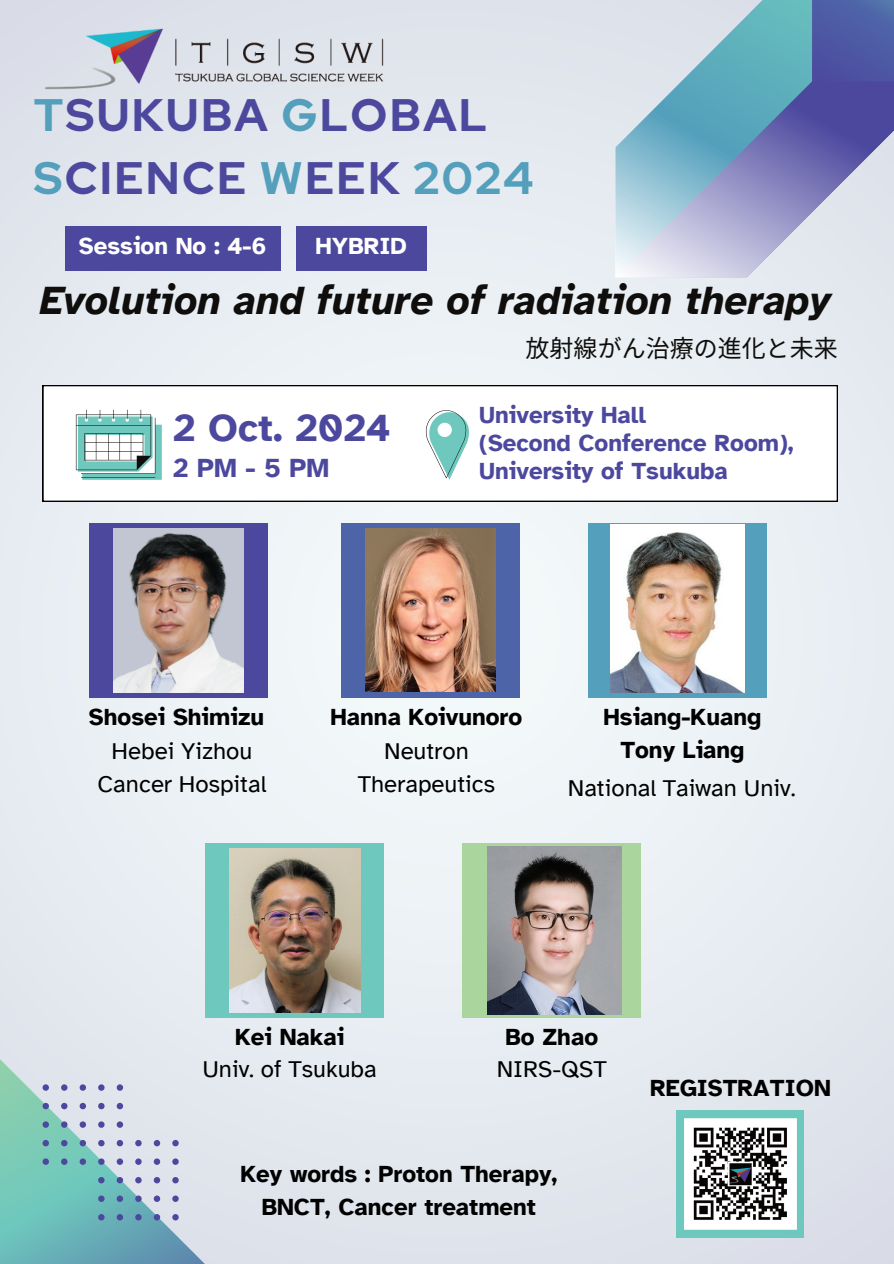
<style>
.page{position:relative;width:894px;height:1264px;background:#fff}
.page>*{position:absolute;margin:0;border:0;box-sizing:border-box;transform-origin:0 0}
.t1{font:700 45.3px/63px "Red Hat Display";letter-spacing:.05em;color:#4c489e}
.t2{font:italic 700 40.5px "Atkinson Hyperlegible";color:#0f0e0c}
.t3{font:700 39px "Atkinson Hyperlegible";color:#4c489e}
.t4{font:700 27px "Atkinson Hyperlegible";letter-spacing:.16em;color:#4c489e}
.t5{font:700 24px/32.7px "Atkinson Hyperlegible";color:#000;text-align:center}
.t6{font:24px/32.7px "Atkinson Hyperlegible";color:#000;text-align:center}
.t7{font:700 24px/28.2px "Atkinson Hyperlegible";color:#4c489e}
.t8{font:700 24px "Atkinson Hyperlegible";color:#fff}
.t9{font:24px "Noto Sans CJ Ksc";color:#0f0e0c}
.s1{color:#539fbc}
</style>
<div class="page">
<div style="left:0;top:0;width:893px;height:1263px;background:#e6ecf1"></div>
<svg style="left:0;top:1017px;width:280px;height:246px"></svg>
<div style="left:811px;top:0;width:82px;height:81px;background:linear-gradient(to bottom,#4f66a9,#4c4ea0)"></div>
<svg style="left:615px;top:0;width:196px;height:278px;fill:#dce0e9"></svg>
<svg style="left:615px;top:81px;width:278px;height:196px"></svg>
<div style="left:587px;top:523px;width:179px;height:174px;background:#539fbc"></div>
<div style="left:89px;top:523px;width:179px;height:174px;background:#4c489e"></div>
<div style="left:341px;top:523px;width:178px;height:174px;background:#4e64a8"></div>
<svg style="left:43px;top:1084px;width:6px;height:6px"></svg>
<svg style="left:61px;top:1084px;width:6px;height:6px"></svg>
<svg style="left:80px;top:1084px;width:6px;height:6px"></svg>
<svg style="left:98px;top:1084px;width:6px;height:6px"></svg>
<svg style="left:117px;top:1084px;width:6px;height:6px"></svg>
<svg style="left:43px;top:1102px;width:6px;height:7px"></svg>
<svg style="left:61px;top:1102px;width:6px;height:7px"></svg>
<svg style="left:80px;top:1102px;width:6px;height:7px"></svg>
<svg style="left:98px;top:1102px;width:6px;height:7px"></svg>
<svg style="left:117px;top:1102px;width:6px;height:7px"></svg>
<svg style="left:43px;top:1121px;width:6px;height:6px"></svg>
<svg style="left:61px;top:1121px;width:6px;height:6px"></svg>
<svg style="left:80px;top:1121px;width:6px;height:6px"></svg>
<svg style="left:98px;top:1121px;width:6px;height:6px"></svg>
<svg style="left:117px;top:1121px;width:6px;height:6px"></svg>
<svg style="left:43px;top:1139px;width:6px;height:7px"></svg>
<svg style="left:61px;top:1139px;width:6px;height:7px"></svg>
<svg style="left:80px;top:1139px;width:6px;height:7px"></svg>
<svg style="left:98px;top:1139px;width:6px;height:7px"></svg>
<svg style="left:117px;top:1139px;width:6px;height:7px"></svg>
<svg style="left:135px;top:1139px;width:7px;height:7px"></svg>
<svg style="left:154px;top:1139px;width:6px;height:7px"></svg>
<svg style="left:172px;top:1139px;width:7px;height:7px"></svg>
<svg style="left:43px;top:1158px;width:6px;height:6px"></svg>
<svg style="left:61px;top:1158px;width:6px;height:6px"></svg>
<svg style="left:80px;top:1158px;width:6px;height:6px"></svg>
<svg style="left:98px;top:1158px;width:6px;height:6px"></svg>
<svg style="left:117px;top:1158px;width:6px;height:6px"></svg>
<svg style="left:135px;top:1158px;width:7px;height:6px"></svg>
<svg style="left:154px;top:1158px;width:6px;height:6px"></svg>
<svg style="left:172px;top:1158px;width:7px;height:6px"></svg>
<svg style="left:98px;top:1176px;width:6px;height:7px"></svg>
<svg style="left:117px;top:1176px;width:6px;height:7px"></svg>
<svg style="left:135px;top:1176px;width:7px;height:7px"></svg>
<svg style="left:154px;top:1176px;width:6px;height:7px"></svg>
<svg style="left:172px;top:1176px;width:7px;height:7px"></svg>
<svg style="left:98px;top:1195px;width:6px;height:6px"></svg>
<svg style="left:117px;top:1195px;width:6px;height:6px"></svg>
<svg style="left:135px;top:1195px;width:7px;height:6px"></svg>
<svg style="left:154px;top:1195px;width:6px;height:6px"></svg>
<svg style="left:172px;top:1195px;width:7px;height:6px"></svg>
<svg style="left:98px;top:1213px;width:6px;height:7px"></svg>
<svg style="left:117px;top:1213px;width:6px;height:7px"></svg>
<svg style="left:135px;top:1213px;width:7px;height:7px"></svg>
<svg style="left:154px;top:1213px;width:6px;height:7px"></svg>
<svg style="left:172px;top:1213px;width:7px;height:7px"></svg>
<img style="left:43px;top:14px;width:341px;height:90px">
<div style="left:65px;top:226px;width:215px;height:44px;background:#4c489e"></div>
<div style="left:43px;top:385px;width:794px;height:116px;background:#fff"></div>
<svg style="left:76px;top:410px;width:85px;height:69px;background:#9fcbc5"></svg>
<svg style="left:424px;top:410px;width:44px;height:69px;background:#b1ddd7"></svg>
<div style="left:296px;top:226px;width:130px;height:44px;background:#4c489e"></div>
<div style="left:676px;top:1110px;width:128px;height:127px;background:#6ec8bd"></div>
<div style="left:462px;top:842px;width:178px;height:175px;background:#aad69d"></div>
<div style="left:205px;top:842px;width:179px;height:175px;background:#6ec8bd"></div>
<img style="left:113px;top:528px;width:131px;height:164px">
<img style="left:610px;top:524px;width:134px;height:168px">
<img style="left:487px;top:846px;width:134px;height:168px">
<img style="left:229px;top:848px;width:132px;height:164px">
<img style="left:365px;top:528px;width:130px;height:163px">
<img style="left:684px;top:1118px;width:112px;height:111px">
<p class="t1" style="left:34px;top:83px;width:501px"><span class="s1">T</span>SUKUBA <span class="s1">G</span>LOBAL<br><span class="s1">S</span>CIENCE <span class="s1">W</span>EEK <span class="s1">2024</span></p>
<p class="t8" style="left:79px;top:231px;width:189px">Session No : 4-6</p>
<h3 class="t8" style="left:315px;top:231px;width:93px">HYBRID</h3>
<h5 class="t2" style="left:40px;top:275px;width:792px">Evolution and future of radiation therapy</h5>
<h5 class="t3" style="left:173px;top:404px;width:219px">2 Oct. 2024</h5>
<h5 class="t4" style="left:173px;top:451px;width:158px">2PM-5PM</h5>
<p class="t9" style="left:525px;top:329px;width:313px">放射線がん治療の進化と未来</p>
<h1 class="t7" style="left:479px;top:401px;width:316px">University Hall<br>(Second Conference Room),<br>University of Tsukuba</h1>
<h5 class="t5" style="left:89px;top:701px;width:176px">Shosei Shimizu</h5>
<p class="t5" style="left:330px;top:701px;width:193px">Hanna Koivunoro</p>
<p class="t6" style="left:357px;top:734px;width:139px">Neutron<br>Therapeutics</p>
<h5 class="t6" style="left:97px;top:734px;width:170px">Hebei Yizhou<br>Cancer Hospital</h5>
<h5 class="t5" style="left:603px;top:701px;width:159px">Hsiang-Kuang<br>Tony Liang</h5>
<p class="t6" style="left:567px;top:771px;width:229px">National Taiwan Univ.</p>
<p class="t5" style="left:235px;top:1021px;width:111px">Kei Nakai</p>
<p class="t6" style="left:202px;top:1052px;width:176px">Univ. of Tsukuba</p>
<p class="t5" style="left:505px;top:1021px;width:94px">Bo Zhao</p>
<h5 class="t6" style="left:496px;top:1052px;width:112px">NIRS-QST</h5>
<p class="t5" style="left:240px;top:1158px;width:318px">Key words : Proton Therapy,<br>BNCT, Cancer treatment</p>
<p class="t5" style="left:649px;top:1071px;width:182px">REGISTRATION</p>
</div>
